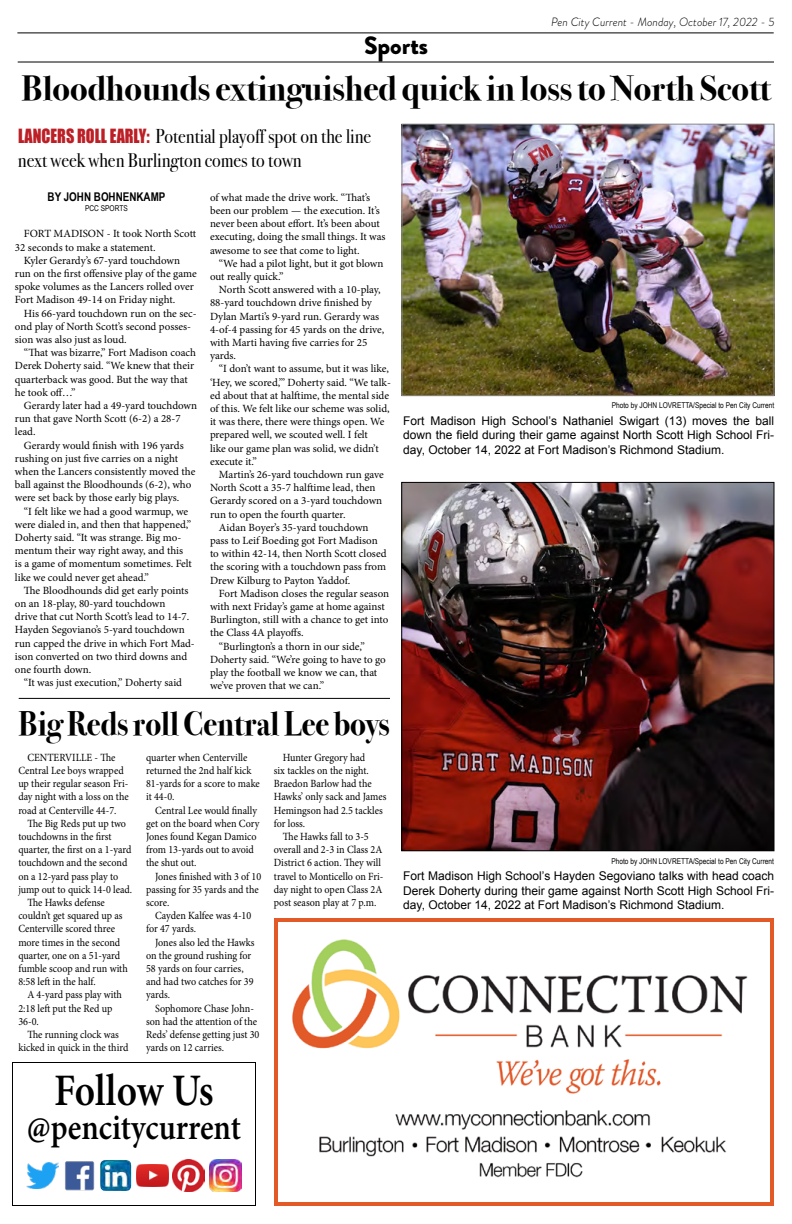
<style>
.page{position:relative;width:792px;height:1224px;background:#fff}
.page>*{position:absolute;margin:0;border:0;box-sizing:border-box;transform-origin:0 0}
.t1{font:600 45.1px "Minion Pro";letter-spacing:-.005em;color:#000;scale:.87 1}
.t2{font:600 36px "Minion Pro";color:#000;scale:.87 1}
.t3{font:700 35px "Bodoni Svty Two ITCTT";color:#000}
.t4{font:700 34px "Bodoni Svty Two ITCTT";color:#000;scale:.92 1}
.t5{font:900 25px "Brandon Grotesque";color:#000}
.t6{font:20px/24px "Bodoni Svty Two ITCTT";color:#000;scale:.9 1}
.t7{font:12px/14.4px "Arial";color:#000;text-align:justify}
.t8{font:italic 300 12px "Brandon Grotesque";color:#000}
.t9{font:700 12px "Arial Narrow";color:#000}
.t10{font:11px/13.2px "Minion Pro";letter-spacing:-.005em;color:#000}
.t11{font:11px/13.2px "Minion Pro";letter-spacing:-.005em;color:#000;scale:.92 1}
.t12{font:8px "Arial Narrow";color:#000}
.s1{font-family:"Impact";font-size:18px;color:#bc2026}
</style>
<div class="page">
<hr style="left:17px;top:32px;width:757px;height:1px;background:#000">
<hr style="left:18px;top:62px;width:756px;height:1px;background:#000">
<img style="left:292px;top:939px;width:456px;height:239px">
<div style="left:274px;top:918px;width:500px;height:288px;border:4px solid #e15a27"></div>
<img style="left:404px;top:126px;width:368px;height:268px">
<div style="left:402px;top:124px;width:372px;height:272px;border:1px solid #888787"></div>
<img style="left:403px;top:484px;width:369px;height:365px">
<div style="left:401px;top:482px;width:373px;height:369px;border:1px solid #000"></div>
<hr style="left:19px;top:698px;width:371px;height:1px;background:#000">
<div style="left:12px;top:1062px;width:244px;height:144px;border:1px solid #000"></div>
<img style="left:65px;top:1161px;width:30px;height:30px">
<img style="left:27px;top:1163px;width:32px;height:25px">
<img style="left:209px;top:1160px;width:32px;height:31px">
<img style="left:173px;top:1160px;width:32px;height:31px">
<img style="left:136px;top:1164px;width:32px;height:23px">
<img style="left:100px;top:1160px;width:31px;height:31px">
<p class="t8" style="left:551px;top:14px;width:225px">Pen City Current - Monday, October 17, 2022 - 5</p>
<h3 class="t5" style="left:364px;top:28px;width:66px">Sports</h3>
<h3 class="t3" style="left:22px;top:60px;width:751px">Bloodhounds extinguished quick in loss to North Scott</h3>
<h3 class="t6" style="left:18px;top:122px;width:394px"><span class="s1">LANCERS ROLL EARLY:</span> Potential playoff spot on the line next week when Burlington comes to town</h3>
<p class="t9" style="left:48px;top:188px;width:119px">BY JOHN BOHNENKAMP</p>
<p class="t12" style="left:85px;top:202px;width:44px">PCC SPORTS</p>
<p class="t10" style="left:15px;top:227px;width:183px;text-indent:9px">FORT MADISON - It took North Scott<br>32 seconds to make a statement.</p>
<p class="t10" style="left:15px;top:254px;width:183px;text-indent:9px">Kyler Gerardy’s 67-yard touchdown run on the first offensive play of the game spoke volumes as the Lancers rolled over Fort Madison 49-14 on Friday night.</p>
<p class="t10" style="left:15px;top:307px;width:183px;text-indent:9px">His 66-yard touchdown run on the sec&shy;ond play of North Scott’s second posses&shy;sion was also just as loud.</p>
<p class="t10" style="left:15px;top:346px;width:183px;text-indent:9px">“That was bizarre,” Fort Madison coach<br>Derek Doherty said. “We knew that their quarterback was good. But the way that he took off…”</p>
<p class="t10" style="left:15px;top:399px;width:184px;text-indent:9px">Gerardy later had a 49-yard touchdown run that gave North Scott (6-2) a 28-7 lead.</p>
<p class="t10" style="left:15px;top:439px;width:182px;text-indent:9px">Gerardy would finish with 196 yards rushing on just five carries on a night when the Lancers consistently moved the ball against the Bloodhounds (6-2), who were set back by those early big plays.</p>
<p class="t10" style="left:15px;top:505px;width:179px;text-indent:9px">“I felt like we had a good warmup, we were dialed in, and then that happened,” Doherty said. “It was strange. Big mo&shy;mentum their way right away, and this is a game of momentum sometimes. Felt like we could never get ahead.”</p>
<p class="t10" style="left:15px;top:584px;width:181px;text-indent:9px">The Bloodhounds did get early points on an 18-play, 80-yard touchdown<br>drive that cut North Scott’s lead to 14-7.<br>Hayden Segoviano’s 5-yard touchdown run capped the drive in which Fort Mad&shy;ison converted on two third downs and one fourth down.</p>
<p class="t10" style="left:24px;top:676px;width:160px">“It was just execution,” Doherty said</p>
<p class="t10" style="left:210px;top:191px;width:177px">of what made the drive work. “That’s been our problem — the execution. It’s never been about effort. It’s been about executing, doing the small things. It was awesome to see that come to light.</p>
<p class="t10" style="left:210px;top:257px;width:175px;text-indent:9px">“We had a pilot light, but it got blown out really quick.”</p>
<p class="t10" style="left:210px;top:283px;width:176px;text-indent:9px">North Scott answered with a 10-play,<br>88-yard touchdown drive finished by<br>Dylan Marti’s 9-yard run. Gerardy was<br>4-of-4 passing for 45 yards on the drive, with Marti having five carries for 25 yards.</p>
<p class="t10" style="left:210px;top:362px;width:183px;text-indent:9px">“I don’t want to assume, but it was like, ‘Hey, we scored,’” Doherty said. “We talk&shy;ed about that at halftime, the mental side of this. We felt like our scheme was solid, it was there, there were things open. We prepared well, we scouted well. I felt<br>like our game plan was solid, we didn’t execute it.”</p>
<p class="t10" style="left:210px;top:468px;width:175px;text-indent:9px">Martin’s 26-yard touchdown run gave North Scott a 35-7 halftime lead, then Gerardy scored on a 3-yard touchdown run to open the fourth quarter.</p>
<p class="t10" style="left:210px;top:521px;width:178px;text-indent:9px">Aidan Boyer’s 35-yard touchdown pass to Leif Boeding got Fort Madison to within 42-14, then North Scott closed the scoring with a touchdown pass from Drew Kilburg to Payton Yaddof.</p>
<p class="t10" style="left:219px;top:587px;width:172px">Fort Madison closes the regular season</p>
<p class="t10" style="left:210px;top:600px;width:176px">with next Friday’s game at home against</p>
<p class="t10" style="left:210px;top:613px;width:180px">Burlington, still with a chance to get into</p>
<p class="t10" style="left:210px;top:626px;width:95px">the Class 4A playoffs.</p>
<p class="t10" style="left:219px;top:639px;width:148px">“Burlington’s a thorn in our side,”</p>
<p class="t10" style="left:210px;top:653px;width:177px">Doherty said. “We’re going to have to go</p>
<p class="t10" style="left:210px;top:666px;width:169px">play the football we know we can, that</p>
<p class="t10" style="left:210px;top:679px;width:116px">we’ve proven that we can.”</p>
<h3 class="t4" style="left:18px;top:695px;width:405px">Big Reds roll Central Lee boys</h3>
<p class="t11" style="left:18px;top:751px;width:122px;text-indent:9px">CENTERVILLE - The<br>Central Lee boys wrapped up their regular season Fri&shy;day night with a loss on the road at Centerville 44-7.</p>
<p class="t11" style="left:27px;top:817px;width:109px">The Big Reds put up two</p>
<p class="t11" style="left:18px;top:830px;width:103px">touchdowns in the first</p>
<p class="t11" style="left:18px;top:843px;width:124px">quarter, the first on a 1-yard</p>
<p class="t11" style="left:18px;top:856px;width:120px">touchdown and the second</p>
<p class="t11" style="left:18px;top:869px;width:110px">on a 12-yard pass play to</p>
<p class="t11" style="left:18px;top:883px;width:125px">jump out to quick 14-0 lead.</p>
<p class="t11" style="left:27px;top:896px;width:86px">The Hawks defense</p>
<p class="t11" style="left:18px;top:909px;width:115px">couldn’t get squared up as</p>
<p class="t11" style="left:18px;top:922px;width:107px">Centerville scored three</p>
<p class="t11" style="left:18px;top:935px;width:112px">more times in the second</p>
<p class="t11" style="left:18px;top:949px;width:112px">quarter, one on a 51-yard</p>
<p class="t11" style="left:18px;top:962px;width:120px">fumble scoop and run with</p>
<p class="t11" style="left:18px;top:975px;width:86px">8:58 left in the half.</p>
<p class="t11" style="left:27px;top:988px;width:104px">A 4-yard pass play with</p>
<p class="t11" style="left:18px;top:1001px;width:104px">2:18 left put the Red up</p>
<p class="t11" style="left:18px;top:1015px;width:24px">36-0.</p>
<p class="t11" style="left:27px;top:1028px;width:101px">The running clock was</p>
<p class="t11" style="left:18px;top:1041px;width:121px">kicked in quick in the third</p>
<p class="t11" style="left:283px;top:751px;width:91px">Hunter Gregory had</p>
<p class="t11" style="left:274px;top:764px;width:105px">six tackles on the night.</p>
<p class="t11" style="left:274px;top:777px;width:108px">Braedon Barlow had the</p>
<p class="t11" style="left:274px;top:790px;width:124px">Hawks’ only sack and James</p>
<p class="t11" style="left:274px;top:803px;width:120px">Hemingson had 2.5 tackles</p>
<p class="t11" style="left:274px;top:817px;width:36px">for loss.</p>
<p class="t11" style="left:283px;top:830px;width:95px">The Hawks fall to 3-5</p>
<p class="t11" style="left:274px;top:843px;width:120px">overall and 2-3 in Class 2A</p>
<p class="t11" style="left:274px;top:856px;width:118px">District 6 action. They will</p>
<p class="t11" style="left:274px;top:869px;width:121px">travel to Monticello on Fri-</p>
<p class="t11" style="left:274px;top:883px;width:120px">day night to open Class 2A</p>
<p class="t11" style="left:274px;top:896px;width:113px">post season play at 7 p.m.</p>
<p class="t11" style="left:146px;top:751px;width:125px">quarter when Centerville returned the 2nd half kick<br>81-yards for a score to make it 44-0.</p>
<p class="t11" style="left:146px;top:803px;width:125px;text-indent:9px">Central Lee would finally get on the board when Cory<br>Jones found Kegan Damico from 13-yards out to avoid the shut out.</p>
<p class="t11" style="left:146px;top:869px;width:127px;text-indent:9px">Jones finished with 3 of 10 passing for 35 yards and the score.</p>
<p class="t11" style="left:146px;top:909px;width:116px;text-indent:9px">Cayden Kalfee was 4-10 for 47 yards.</p>
<p class="t11" style="left:146px;top:935px;width:119px;text-indent:9px">Jones also led the Hawks on the ground rushing for<br>58 yards on four carries, and had two catches for 39 yards.</p>
<p class="t11" style="left:146px;top:1001px;width:125px;text-indent:9px">Sophomore Chase John&shy;son had the attention of the<br>Reds’ defense getting just 30 yards on 12 carries.</p>
<h1 class="t1" style="left:54px;top:1060px;width:185px">Follow Us</h1>
<h2 class="t2" style="left:27px;top:1103px;width:247px">@pencitycurrent</h2>
<p class="t12" style="left:612px;top:399px;width:164px">Photo by JOHN LOVRETTA/Special to Pen City Current</p>
<p class="t7" style="left:403px;top:414px;width:372px">Fort Madison High School’s Nathaniel Swigart (13) moves the ball down the field during their game against North Scott High School Fri&shy;day, October 14, 2022 at Fort Madison’s Richmond Stadium.</p>
<p class="t12" style="left:612px;top:856px;width:164px">Photo by JOHN LOVRETTA/Special to Pen City Current</p>
<p class="t7" style="left:403px;top:869px;width:372px">Fort Madison High School’s Hayden Segoviano talks with head coach Derek Doherty during their game against North Scott High School Fri&shy;day, October 14, 2022 at Fort Madison’s Richmond Stadium.</p>
</div>
